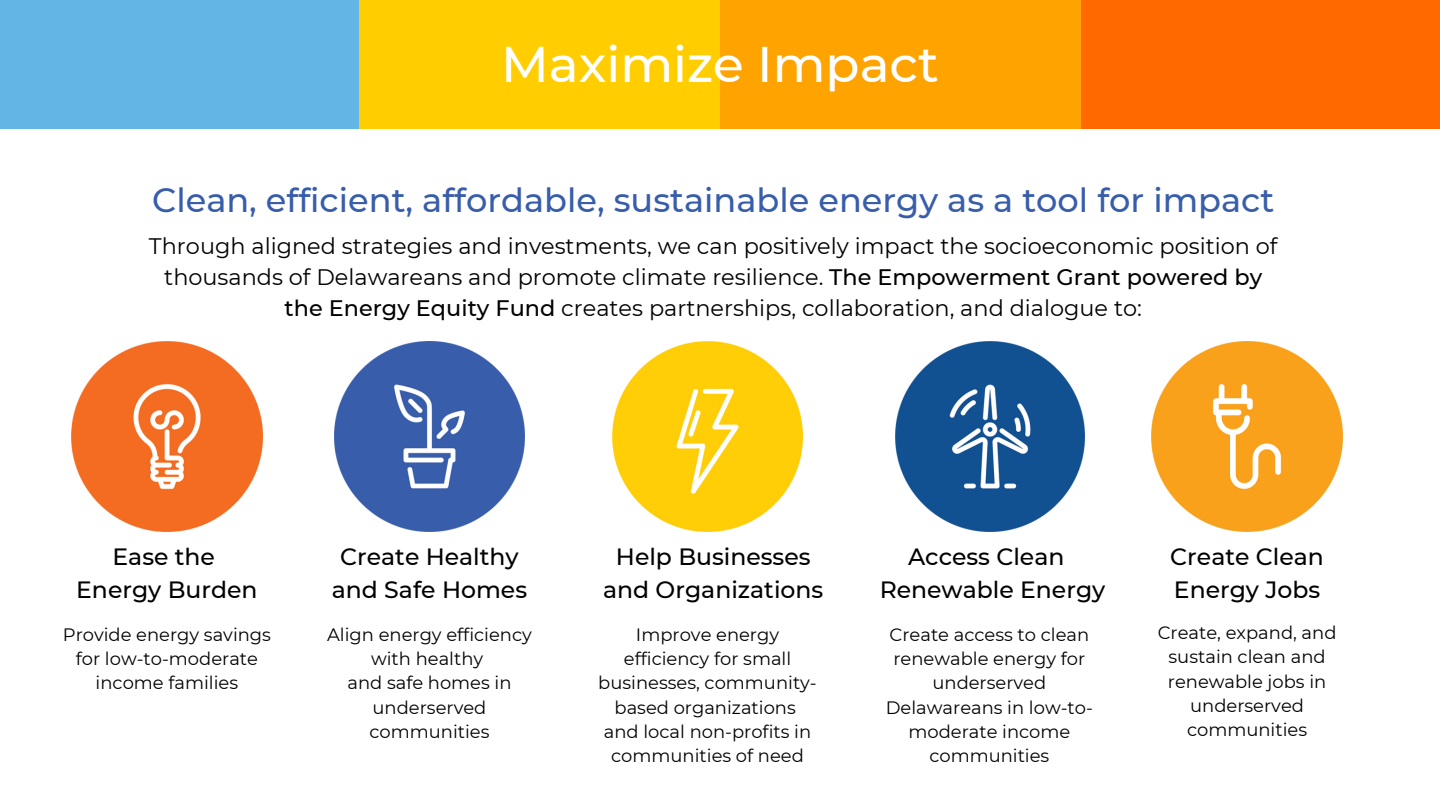
<style>
.page{position:relative;width:1440px;height:810px;background:#fff}
.page>*{position:absolute;margin:0;border:0;box-sizing:border-box;transform-origin:0 0}
.t1{font:500 50px "Montserrat";color:#fff}
.t2{font:500 33.6px "Montserrat";color:#385dab}
.t3{font:500 23.5px/32.8px "Montserrat";color:#000;text-align:center}
.t4{font:22.4px/31.1px "Montserrat";color:#000;text-align:center}
.t5{font:17.9px/24.4px "Montserrat";color:#000;text-align:center}
.s1{font-weight:500}
</style>
<div class="page">
<div style="left:359px;top:0;width:361px;height:128px;background:#ffcd00"></div>
<div style="left:0;top:0;width:359px;height:128px;background:#62b5e5"></div>
<div style="left:720px;top:0;width:361px;height:128px;background:#ffa300"></div>
<div style="left:1081px;top:0;width:359px;height:128px;background:#ff6900"></div>
<img style="left:72px;top:341px;width:190px;height:191px">
<img style="left:334px;top:341px;width:191px;height:191px">
<img style="left:612px;top:341px;width:191px;height:191px">
<img style="left:895px;top:341px;width:189px;height:191px">
<img style="left:1152px;top:341px;width:190px;height:191px">
<h1 class="t1" style="left:501px;top:33px;width:439px">Maximize Impact</h1>
<h2 class="t2" style="left:152px;top:180px;width:1124px">Clean, efficient, affordable, sustainable energy as a tool for impact</h2>
<p class="t4" style="left:149px;top:230px;width:1130px">Through aligned strategies and investments, we can positively impact the socioeconomic position of thousands of Delawareans and promote climate resilience. <span class="s1">The Empowerment Grant powered by the Energy Equity Fund</span> creates partnerships, collaboration, and dialogue to:</p>
<h3 class="t3" style="left:76px;top:540px;width:183px">Ease the<br>Energy Burden</h3>
<h3 class="t3" style="left:332px;top:540px;width:197px">Create Healthy and Safe Homes</h3>
<h3 class="t3" style="left:603px;top:540px;width:222px">Help Businesses and Organizations</h3>
<h3 class="t3" style="left:880px;top:540px;width:227px">Access Clean<br>Renewable Energy</h3>
<h3 class="t3" style="left:1170px;top:540px;width:155px;text-align:left">Create Clean<br>Energy Jobs</h3>
<p class="t5" style="left:63px;top:622px;width:210px">Provide energy savings for low-to-moderate income families</p>
<p class="t5" style="left:327px;top:622px;width:206px">Align energy efficiency with healthy<br>and safe homes in underserved communities</p>
<p class="t5" style="left:598px;top:622px;width:220px">Improve energy efficiency for small businesses, community&shy;based organizations and local non-profits in communities of need</p>
<p class="t5" style="left:886px;top:622px;width:209px">Create access to clean renewable energy for underserved<br>Delawareans in low-to&shy;moderate income communities</p>
<p class="t5" style="left:1158px;top:620px;width:180px">Create, expand, and sustain clean and renewable jobs in underserved communities</p>
</div>
